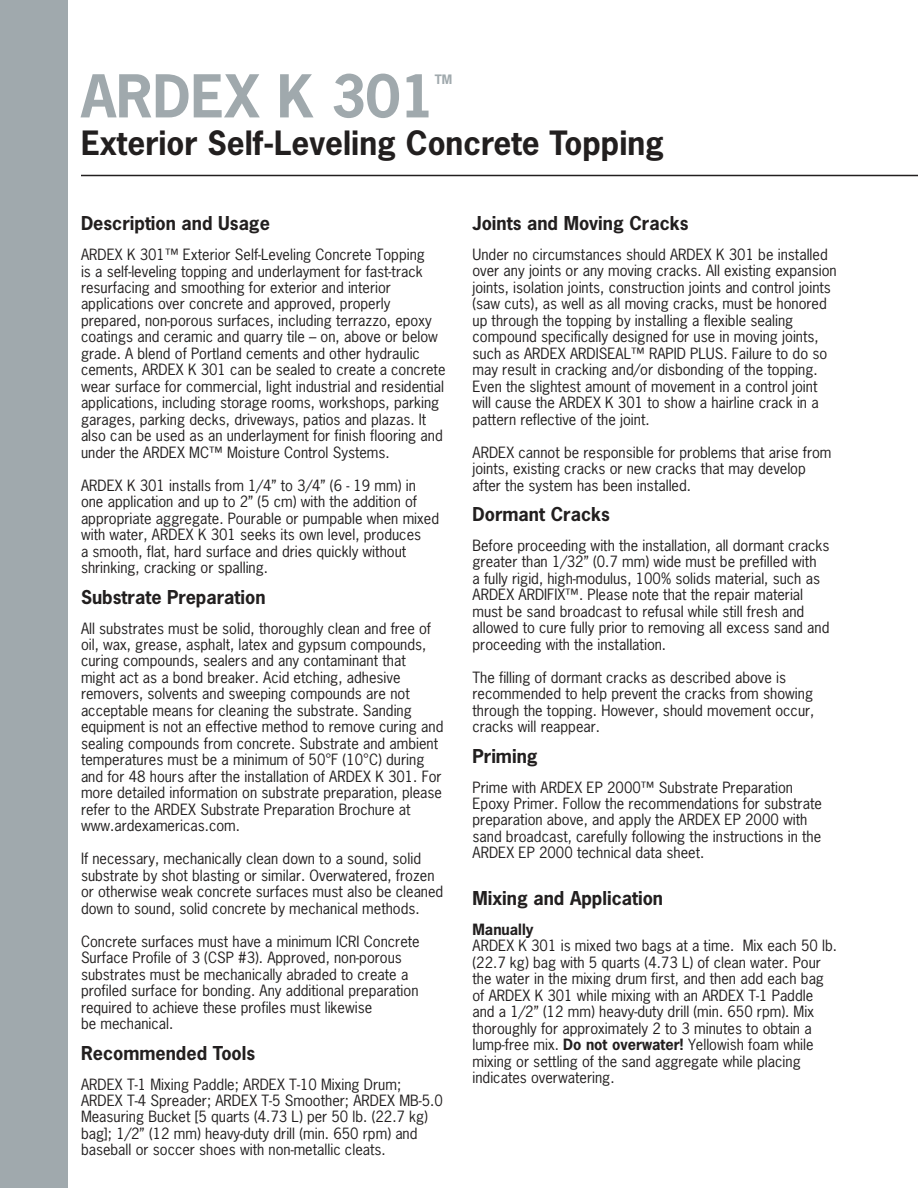
<style>
.page{position:relative;width:918px;height:1188px;background:#fff}
.page>*{position:absolute;margin:0;border:0;box-sizing:border-box;transform-origin:0 0}
.t1{font:700 55.5px "News Gothic Std";color:#a0a9ad}
.t2{font:700 31.5px "News Gothic Std";color:#221f1f}
.t3{font:700 18px "News Gothic Std";color:#221f1f}
.t4{font:14.7px/16.5px "News Gothic Std";color:#221f1f}
.t5{font:700 14.7px "News Gothic Std";color:#221f1f}
.t6{font:700 12.3px "News Gothic Std";color:#a0a9ad}
.s1{font-weight:700}
</style>
<div class="page">
<div style="left:0;top:0;width:68px;height:1188px;background:#a0a9ad"></div>
<hr style="left:81px;top:175px;width:837px;height:1px;background:#221f1f">
<h1 class="t1" style="left:81px;top:74px;width:355px">ARDEX K 301</h1>
<p class="t6" style="left:435px;top:74px;width:19px">TM</p>
<h2 class="t2" style="left:81px;top:130px;width:585px">Exterior Self-Leveling Concrete Topping</h2>
<p class="t3" style="left:81px;top:216px;width:191px">Description and Usage</p>
<p class="t4" style="left:81px;top:247px;width:366px">ARDEX K 301™ Exterior Self-Leveling Concrete Topping<br>is a self-leveling topping and underlayment for fast-track resurfacing and smoothing for exterior and interior applications over concrete and approved, properly prepared, non-porous surfaces, including terrazzo, epoxy coatings and ceramic and quarry tile – on, above or below grade. A blend of Portland cements and other hydraulic cements, ARDEX K 301 can be sealed to create a concrete wear surface for commercial, light industrial and residential applications, including storage rooms, workshops, parking garages, parking decks, driveways, patios and plazas. It also can be used as an underlayment for finish flooring and under the ARDEX MC™ Moisture Control Systems.</p>
<p class="t4" style="left:81px;top:478px;width:360px">ARDEX K 301 installs from 1/4” to 3/4” (6 - 19 mm) in one application and up to 2” (5 cm) with the addition of appropriate aggregate. Pourable or pumpable when mixed with water, ARDEX K 301 seeks its own level, produces<br>a smooth, flat, hard surface and dries quickly without shrinking, cracking or spalling.</p>
<p class="t3" style="left:81px;top:589px;width:186px">Substrate Preparation</p>
<p class="t4" style="left:81px;top:621px;width:364px">All substrates must be solid, thoroughly clean and free of oil, wax, grease, asphalt, latex and gypsum compounds, curing compounds, sealers and any contaminant that might act as a bond breaker. Acid etching, adhesive removers, solvents and sweeping compounds are not acceptable means for cleaning the substrate. Sanding equipment is not an effective method to remove curing and sealing compounds from concrete. Substrate and ambient temperatures must be a minimum of 50°F (10°C) during and for 48 hours after the installation of ARDEX K 301. For more detailed information on substrate preparation, please refer to the ARDEX Substrate Preparation Brochure at www.ardexamericas.com.</p>
<p class="t4" style="left:81px;top:852px;width:364px">If necessary, mechanically clean down to a sound, solid substrate by shot blasting or similar. Overwatered, frozen or otherwise weak concrete surfaces must also be cleaned down to sound, solid concrete by mechanical methods.</p>
<p class="t4" style="left:81px;top:934px;width:340px">Concrete surfaces must have a minimum ICRI Concrete Surface Profile of 3 (CSP #3). Approved, non-porous substrates must be mechanically abraded to create a profiled surface for bonding. Any additional preparation required to achieve these profiles must likewise<br>be mechanical.</p>
<p class="t3" style="left:81px;top:1045px;width:176px">Recommended Tools</p>
<p class="t4" style="left:81px;top:1077px;width:363px">ARDEX T-1 Mixing Paddle; ARDEX T-10 Mixing Drum; ARDEX T-4 Spreader; ARDEX T-5 Smoother; ARDEX MB-5.0<br>Measuring Bucket [5 quarts (4.73 L) per 50 lb. (22.7 kg) bag]; 1/2” (12 mm) heavy-duty drill (min. 650 rpm) and baseball or soccer shoes with non-metallic cleats.</p>
<p class="t3" style="left:472px;top:216px;width:218px">Joints and Moving Cracks</p>
<p class="t4" style="left:472px;top:247px;width:366px">Under no circumstances should ARDEX K 301 be installed over any joints or any moving cracks. All existing expansion joints, isolation joints, construction joints and control joints (saw cuts), as well as all moving cracks, must be honored up through the topping by installing a flexible sealing compound specifically designed for use in moving joints, such as ARDEX ARDISEAL™ RAPID PLUS. Failure to do so may result in cracking and/or disbonding of the topping.<br>Even the slightest amount of movement in a control joint will cause the ARDEX K 301 to show a hairline crack in a pattern reflective of the joint.</p>
<p class="t4" style="left:472px;top:445px;width:361px">ARDEX cannot be responsible for problems that arise from joints, existing cracks or new cracks that may develop after the system has been installed.</p>
<p class="t3" style="left:472px;top:507px;width:139px">Dormant Cracks</p>
<p class="t4" style="left:472px;top:538px;width:358px">Before proceeding with the installation, all dormant cracks greater than 1/32” (0.7 mm) wide must be prefilled with<br>a fully rigid, high-modulus, 100% solids material, such as ARDEX ARDIFIX™. Please note that the repair material must be sand broadcast to refusal while still fresh and allowed to cure fully prior to removing all excess sand and proceeding with the installation.</p>
<p class="t4" style="left:472px;top:670px;width:344px">The filling of dormant cracks as described above is recommended to help prevent the cracks from showing through the topping. However, should movement occur, cracks will reappear.</p>
<p class="t3" style="left:472px;top:748px;width:67px">Priming</p>
<p class="t4" style="left:472px;top:780px;width:351px">Prime with ARDEX EP 2000™ Substrate Preparation Epoxy Primer. Follow the recommendations for substrate preparation above, and apply the ARDEX EP 2000 with sand broadcast, carefully following the instructions in the ARDEX EP 2000 technical data sheet.</p>
<p class="t3" style="left:472px;top:891px;width:192px">Mixing and Application</p>
<p class="t5" style="left:472px;top:923px;width:63px">Manually</p>
<p class="t4" style="left:472px;top:939px;width:366px">ARDEX K 301 is mixed two bags at a time. Mix each 50 lb. (22.7 kg) bag with 5 quarts (4.73 L) of clean water. Pour the water in the mixing drum first, and then add each bag of ARDEX K 301 while mixing with an ARDEX T-1 Paddle and a 1/2” (12 mm) heavy-duty drill (min. 650 rpm). Mix thoroughly for approximately 2 to 3 minutes to obtain a lump-free mix. <span class="s1">Do not overwater!</span> Yellowish foam while mixing or settling of the sand aggregate while placing indicates overwatering.</p>
</div>
